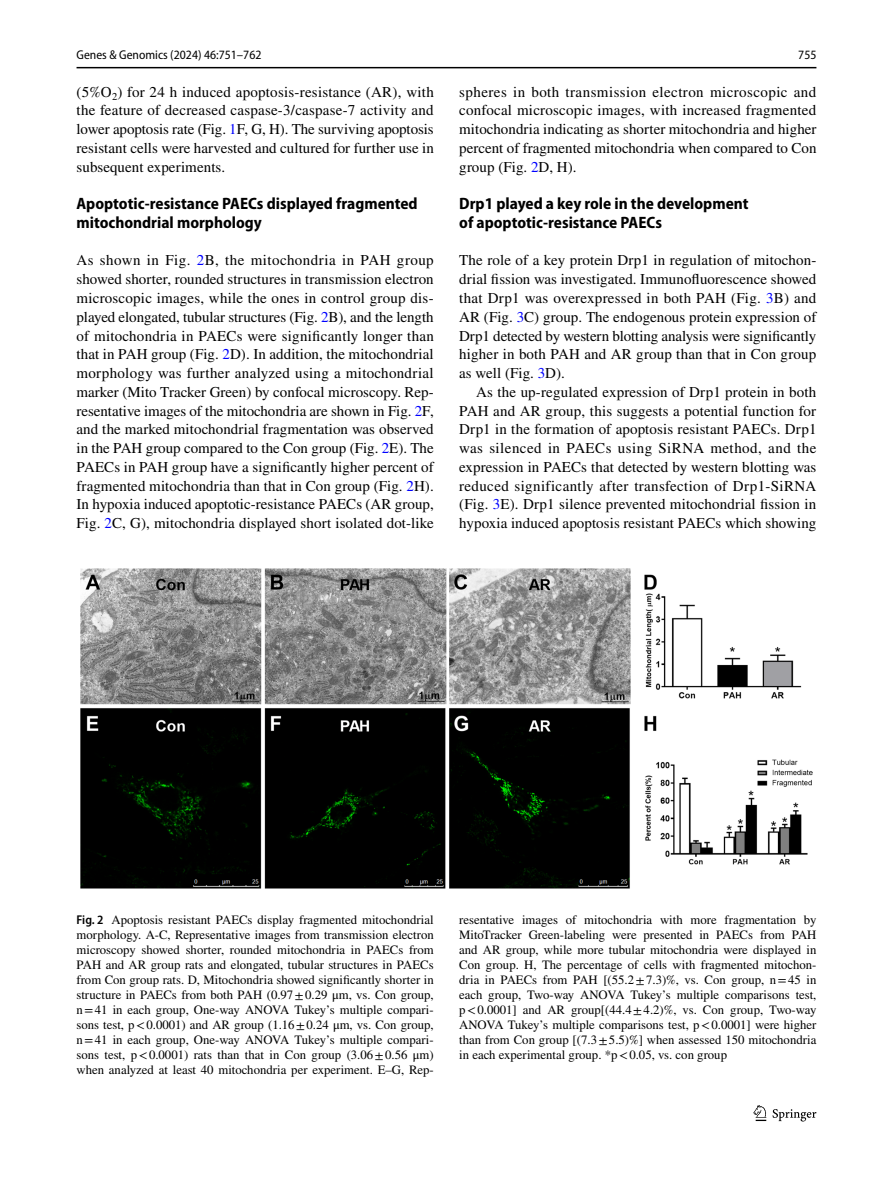
<style>
.page{position:relative;width:893px;height:1187px;background:#fff}
.page>*{position:absolute;margin:0;border:0;box-sizing:border-box;transform-origin:0 0}
.t1{font:700 semi-condensed 16.5px/18.8px "Myriad Pro";color:#000}
.t2{font:15px/18.8px "STIX";letter-spacing:.005em;color:#000;text-align:justify}
.t3{font:12.75px/15px "STIX";color:#000;text-align:justify}
.t4{font:semi-condensed 12.75px "Myriad Pro";color:#000}
.s1{color:#00f}
.s2{font-family:"Myriad Pro";font-weight:600;font-stretch:semi-condensed}
</style>
<div class="page">
<hr style="left:77px;top:67px;width:739px;height:1px;background:#000">
<svg style="left:753px;top:1105px;width:13px;height:15px"></svg>
<svg style="left:773px;top:1109px;width:43px;height:12px"></svg>
<img style="left:81px;top:568px;width:731px;height:320px">
<p class="t4" style="left:77px;top:48px;width:186px">Genes &amp; Genomics (2024) 46:751–762</p>
<p class="t4" style="left:798px;top:48px;width:20px">755</p>
<p class="t2" style="left:77px;top:83px;width:359px">(5%O<sub>2</sub>) for 24 h induced apoptosis-resistance (AR), with the feature of decreased caspase-3/caspase-7 activity and lower apoptosis rate (Fig. <span class="s1">1</span>F, G, H). The surviving apoptosis resistant cells were harvested and cultured for further use in subsequent experiments.</p>
<p class="t1" style="left:77px;top:194px;width:343px">Apoptotic‑resistance PAECs displayed fragmented mitochondrial morphology</p>
<p class="t2" style="left:77px;top:252px;width:359px">As shown in Fig. <span class="s1">2</span>B, the mitochondria in PAH group showed shorter, rounded structures in transmission electron microscopic images, while the ones in control group dis&shy;played elongated, tubular structures (Fig. <span class="s1">2</span>B), and the length of mitochondria in PAECs were significantly longer than that in PAH group (Fig. <span class="s1">2</span>D). In addition, the mitochondrial morphology was further analyzed using a mitochondrial marker (Mito Tracker Green) by confocal microscopy. Rep&shy;resentative images of the mitochondria are shown in Fig. <span class="s1">2</span>F, and the marked mitochondrial fragmentation was observed in the PAH group compared to the Con group (Fig. <span class="s1">2</span>E). The PAECs in PAH group have a significantly higher percent of fragmented mitochondria than that in Con group (Fig. <span class="s1">2</span>H).<br>In hypoxia induced apoptotic-resistance PAECs (AR group, Fig. <span class="s1">2</span>C, G), mitochondria displayed short isolated dot-like</p>
<p class="t2" style="left:459px;top:83px;width:359px">spheres in both transmission electron microscopic and confocal microscopic images, with increased fragmented mitochondria indicating as shorter mitochondria and higher percent of fragmented mitochondria when compared to Con group (Fig. <span class="s1">2</span>D, H).</p>
<p class="t1" style="left:459px;top:194px;width:291px">Drp1 played a key role in the development of apoptotic‑resistance PAECs</p>
<p class="t2" style="left:459px;top:252px;width:359px">The role of a key protein Drp1 in regulation of mitochon&shy;drial fission was investigated. Immunofluorescence showed that Drp1 was overexpressed in both PAH (Fig. <span class="s1">3</span>B) and AR (Fig. <span class="s1">3</span>C) group. The endogenous protein expression of Drp1 detected by western blotting analysis were significantly higher in both PAH and AR group than that in Con group as well (Fig. <span class="s1">3</span>D).</p>
<p class="t2" style="left:459px;top:383px;width:359px;text-indent:17px">As the up-regulated expression of Drp1 protein in both PAH and AR group, this suggests a potential function for Drp1 in the formation of apoptosis resistant PAECs. Drp1 was silenced in PAECs using SiRNA method, and the expression in PAECs that detected by western blotting was reduced significantly after transfection of Drp1-SiRNA (Fig. <span class="s1">3</span>E). Drp1 silence prevented mitochondrial fission in hypoxia induced apoptosis resistant PAECs which showing</p>
<p class="t3" style="left:77px;top:912px;width:359px"><span class="s2">Fig. 2</span> Apoptosis resistant PAECs display fragmented mitochondrial morphology. A-C, Representative images from transmission electron microscopy showed shorter, rounded mitochondria in PAECs from PAH and AR group rats and elongated, tubular structures in PAECs from Con group rats. D, Mitochondria showed significantly shorter in structure in PAECs from both PAH (0.97±0.29 μm, vs. Con group, n=41 in each group, One-way ANOVA Tukey’s multiple compari&shy;sons test, p&lt;0.0001) and AR group (1.16±0.24 μm, vs. Con group, n=41 in each group, One-way ANOVA Tukey’s multiple compari&shy;sons test, p&lt;0.0001) rats than that in Con group (3.06±0.56 μm) when analyzed at least 40 mitochondria per experiment. E–G, Rep-</p>
<p class="t3" style="left:459px;top:912px;width:359px">resentative images of mitochondria with more fragmentation by MitoTracker Green-labeling were presented in PAECs from PAH and AR group, while more tubular mitochondria were displayed in Con group. H, The percentage of cells with fragmented mitochon&shy;dria in PAECs from PAH [(55.2±7.3)%, vs. Con group, n=45 in each group, Two-way ANOVA Tukey’s multiple comparisons test, p&lt;0.0001] and AR group[(44.4±4.2)%, vs. Con group, Two-way ANOVA Tukey’s multiple comparisons test, p&lt;0.0001] were higher than from Con group [(7.3±5.5)%] when assessed 150 mitochondria in each experimental group. *p&lt;0.05, vs. con group</p>
</div>
